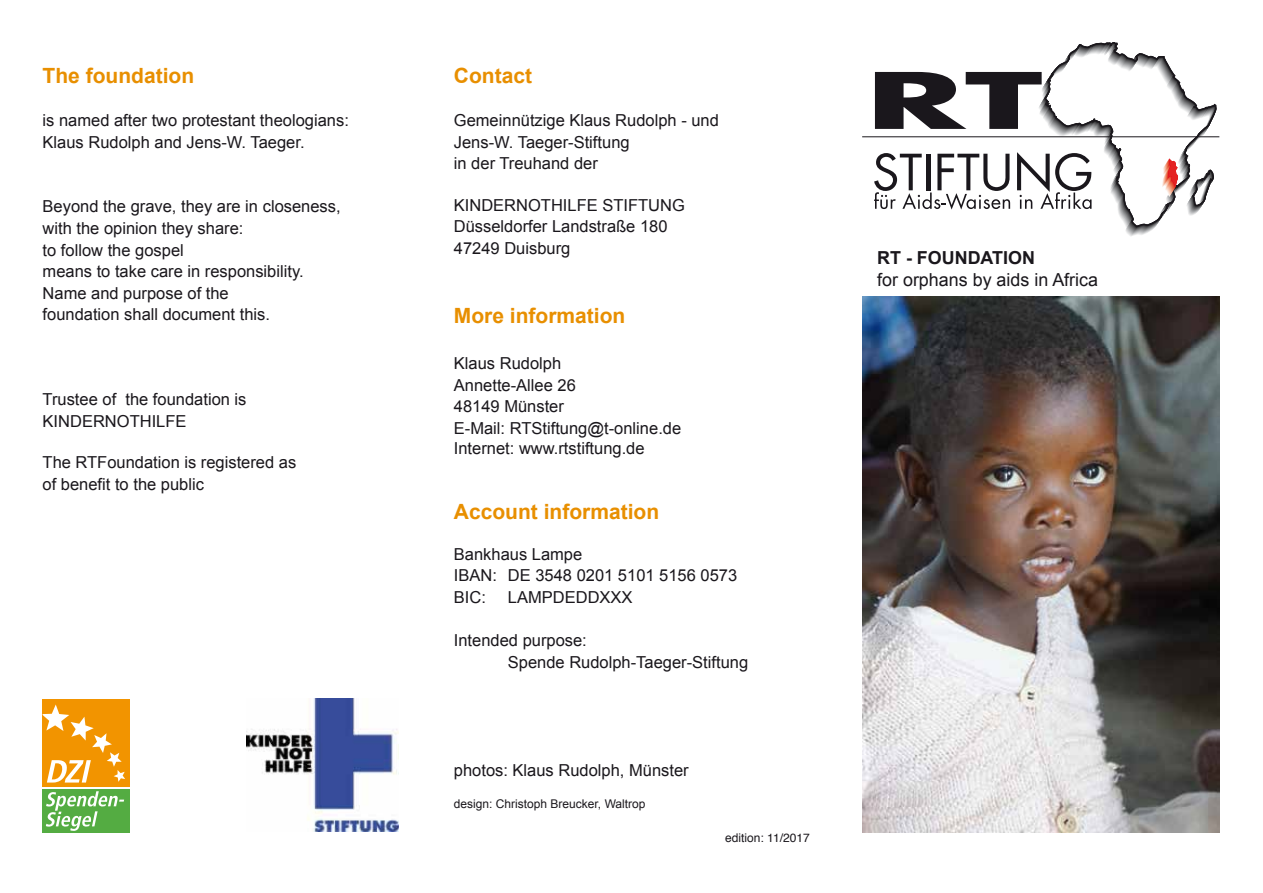
<style>
.page{position:relative;width:1263px;height:893px;background:#fff}
.page>*{position:absolute;margin:0;border:0;box-sizing:border-box;transform-origin:0 0}
.t1{font:700 21px "Arial";color:#e88f00}
.t2{font:17.85px "Arial";color:#1a171c}
.t3{font:700 17.85px "Arial";color:#1a171c}
.t4{font:16.5px/21.6px "Arial";color:#1a171c}
.t5{font:12px "Arial";color:#1a171c}
.t6{font:12px "Helvetica";color:#1a171c}
</style>
<div class="page">
<div style="left:43px;top:700px;width:87px;height:87px;background:#f29400"></div>
<div style="left:43px;top:789px;width:87px;height:44px;background:#54ac42"></div>
<svg style="left:46px;top:791px;width:78px;height:40px"></svg>
<svg style="left:43px;top:704px;width:82px;height:78px"></svg>
<img style="left:863px;top:297px;width:357px;height:536px">
<svg style="left:874px;top:42px;width:343px;height:194px"></svg>
<hr style="left:862px;top:136px;width:357px;height:1px;background:#1a171c">
<img style="left:247px;top:698px;width:152px;height:133px">
<p class="t1" style="left:43px;top:62px;width:153px">The foundation</p>
<p class="t4" style="left:43px;top:110px;width:308px">is named after two protestant theologians:<br>Klaus Rudolph and Jens-W. Taeger.</p>
<p class="t4" style="left:43px;top:196px;width:300px">Beyond the grave, they are in closeness, with the opinion they share:<br>to follow the gospel<br>means to take care in responsibility.<br>Name and purpose of the<br>foundation shall document this.</p>
<p class="t4" style="left:43px;top:389px;width:205px">Trustee of the foundation is<br>KINDERNOTHILFE</p>
<p class="t4" style="left:43px;top:452px;width:255px">The RTFoundation is registered as of benefit to the public</p>
<p class="t1" style="left:454px;top:62px;width:80px">Contact</p>
<p class="t4" style="left:454px;top:110px;width:267px">Gemeinnützige Klaus Rudolph - und<br>Jens-W. Taeger-Stiftung<br>in der Treuhand der</p>
<p class="t4" style="left:454px;top:194px;width:233px">KINDERNOTHILFE STIFTUNG<br>Düsseldorfer Landstraße 180<br>47249 Duisburg</p>
<p class="t1" style="left:454px;top:301px;width:173px">More information</p>
<p class="t4" style="left:454px;top:353px;width:229px">Klaus Rudolph<br>Annette-Allee 26<br>48149 Münster<br>E-Mail: RTStiftung@t-online.de</p>
<p class="t4" style="left:454px;top:437px;width:192px">Internet: www.rtstiftung.de</p>
<p class="t1" style="left:454px;top:497px;width:207px">Account information</p>
<p class="t4" style="left:454px;top:543px;width:285px">Bankhaus Lampe<br>IBAN: DE 3548 0201 5101 5156 0573<br>BIC:</p>
<p class="t4" style="left:508px;top:587px;width:126px">LAMPDEDDXXX</p>
<p class="t4" style="left:508px;top:630px;width:242px;text-indent:-54px">Intended purpose:<br>Spende Rudolph-Taeger-Stiftung</p>
<p class="t4" style="left:454px;top:759px;width:236px">photos: Klaus Rudolph, Münster</p>
<p class="t5" style="left:454px;top:796px;width:193px">design: Christoph Breucker, Waltrop</p>
<p class="t6" style="left:725px;top:829px;width:86px">edition: 11/2017</p>
<p class="t3" style="left:877px;top:246px;width:159px">RT - FOUNDATION</p>
<p class="t2" style="left:877px;top:268px;width:222px">for orphans by aids in Africa</p>
</div>
